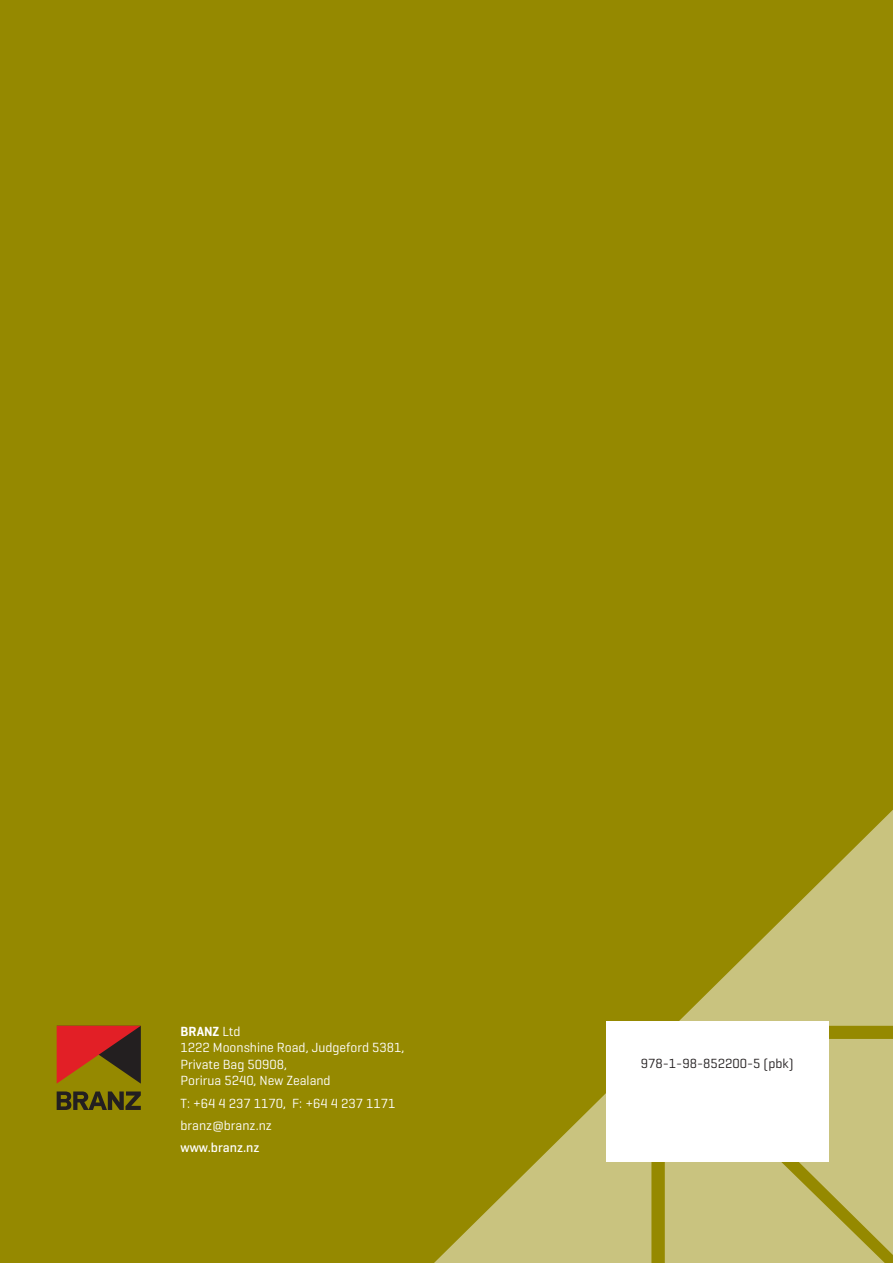
<style>
.page{position:relative;width:893px;height:1263px;background:#958900}
.page>*{position:absolute;margin:0;border:0;box-sizing:border-box;transform-origin:0 0}
.Main_Copy{font:13.5px/16.5px "Geogrotesque";color:#fff}
.Acknowledgements_tit{font:13.5px "Geogrotesque";color:#231f20}
.Main_Copy-2{font:500 13.5px "Geogrotesque";color:#fff}
.s1{font-weight:600}
</style>
<div class="page">
<svg style="left:57px;top:1091px;width:84px;height:19px"></svg>
<svg style="left:57px;top:1026px;width:84px;height:58px"></svg>
<svg style="left:434px;top:810px;width:459px;height:453px"></svg>
<div style="left:606px;top:1021px;width:222px;height:140px;background:#fff"></div>
<p class="Main_Copy" style="left:181px;top:1023px;width:225px"><span class="s1">BRANZ</span> Ltd<br>1222 Moonshine Road, Judgeford 5381,<br>Private Bag 50908,<br>Porirua 5240, New Zealand</p>
<p class="Main_Copy" style="left:181px;top:1094px;width:216px">T: +64 4 237 1170, F: +64 4 237 1171</p>
<p class="Main_Copy" style="left:181px;top:1117px;width:93px">branz@branz.nz</p>
<p class="Main_Copy-2" style="left:181px;top:1139px;width:80px">www.branz.nz</p>
<p class="Acknowledgements_tit" style="left:641px;top:1055px;width:154px">978-1-98-852200-5 (pbk)</p>
</div>
